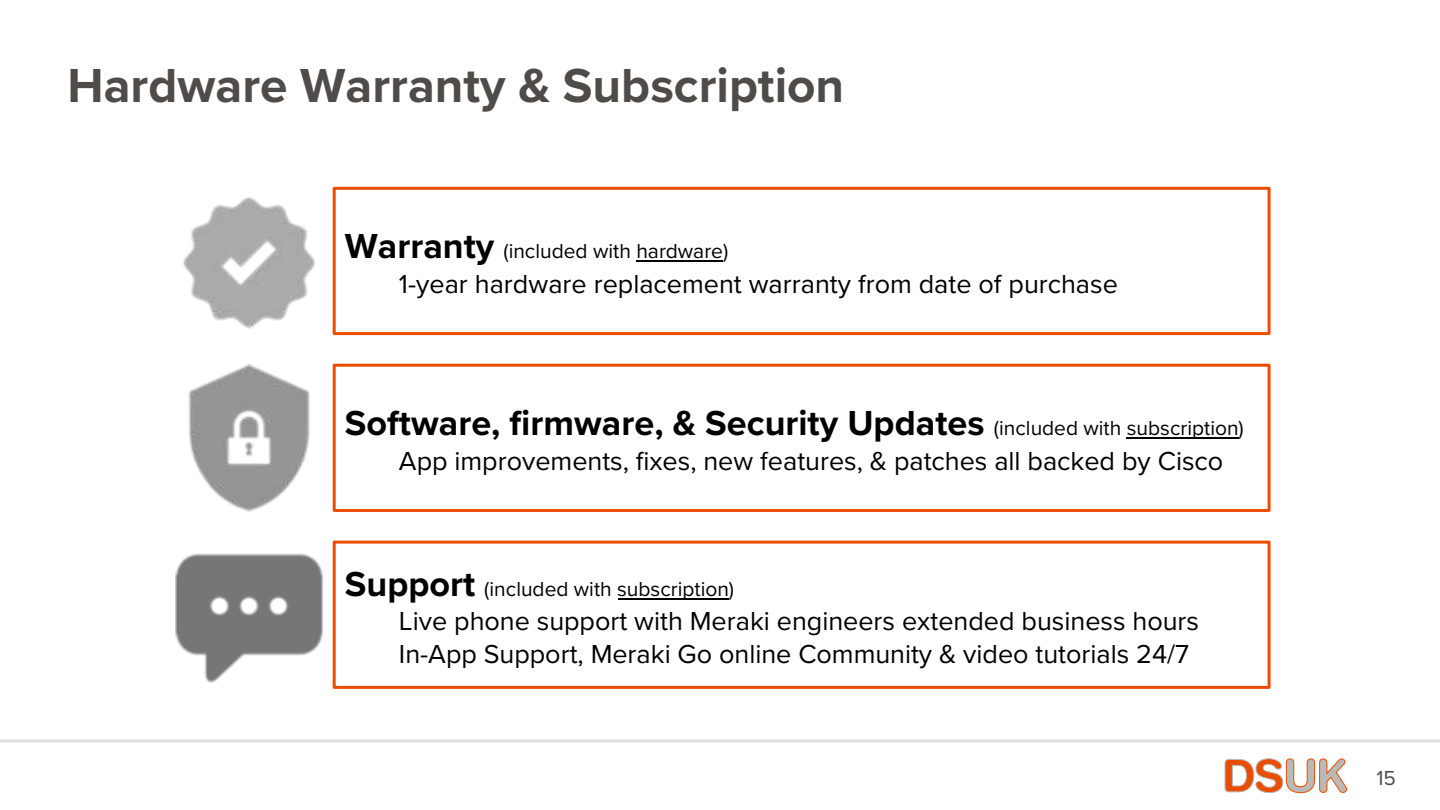
<style>
.page{position:relative;width:1440px;height:810px;background:#fff}
.page>*{position:absolute;margin:0;border:0;box-sizing:border-box;transform-origin:0 0}
.t1{font:700 49.5px "Proxima Nova";color:#4e4b48}
.t2{font:700 36px "Proxima Nova";color:#000}
.t3{font:27px/33px "Proxima Nova";color:#000}
.t4{font:21px "Proxima Nova";color:#000}
.t5{font:21px "Proxima Nova";color:#4e4b48}
.s1{font-weight:700;font-size:36px}
.s2{font-weight:400;font-size:21px}
</style>
<div class="page">
<svg style="left:1224px;top:758px;width:123px;height:35px"></svg>
<hr style="left:0;top:740px;width:1440px;height:2px;background:#dcdee0">
<div style="left:333px;top:541px;width:938px;height:148px;border:3px solid #eb4d00"></div>
<hr style="left:618px;top:598px;width:111px;height:2px;background:#000">
<div style="left:333px;top:364px;width:938px;height:148px;border:3px solid #eb4d00"></div>
<hr style="left:1126px;top:438px;width:113px;height:1px;background:#000">
<div style="left:333px;top:187px;width:938px;height:148px;border:3px solid #eb4d00"></div>
<hr style="left:636px;top:261px;width:87px;height:1px;background:#000">
<img style="left:183px;top:197px;width:132px;height:132px">
<img style="left:188px;top:364px;width:122px;height:148px">
<img style="left:176px;top:553px;width:146px;height:130px">
<h1 class="t1" style="left:68px;top:49px;width:778px">Hardware Warranty &amp; Subscription</h1>
<p class="t4" style="left:345px;top:235px;width:385px"><span class="s1">Warranty</span> (included with hardware)</p>
<p class="t3" style="left:399px;top:266px;width:720px">1-year hardware replacement warranty from date of purchase</p>
<h2 class="t2" style="left:345px;top:396px;width:900px">Software, firmware, &amp; Security Updates <span class="s2">(included with subscription)</span></h2>
<p class="t3" style="left:399px;top:443px;width:826px">App improvements, fixes, new features, &amp; patches all backed by Cisco</p>
<p class="t4" style="left:345px;top:573px;width:391px"><span class="s1">Support</span> (included with subscription)</p>
<p class="t3" style="left:399px;top:603px;width:802px">Live phone support with Meraki engineers extended business hours<br>In-App Support, Meraki Go online Community &amp; video tutorials 24/7</p>
<p class="t5" style="left:1377px;top:762px;width:21px">15</p>
</div>
